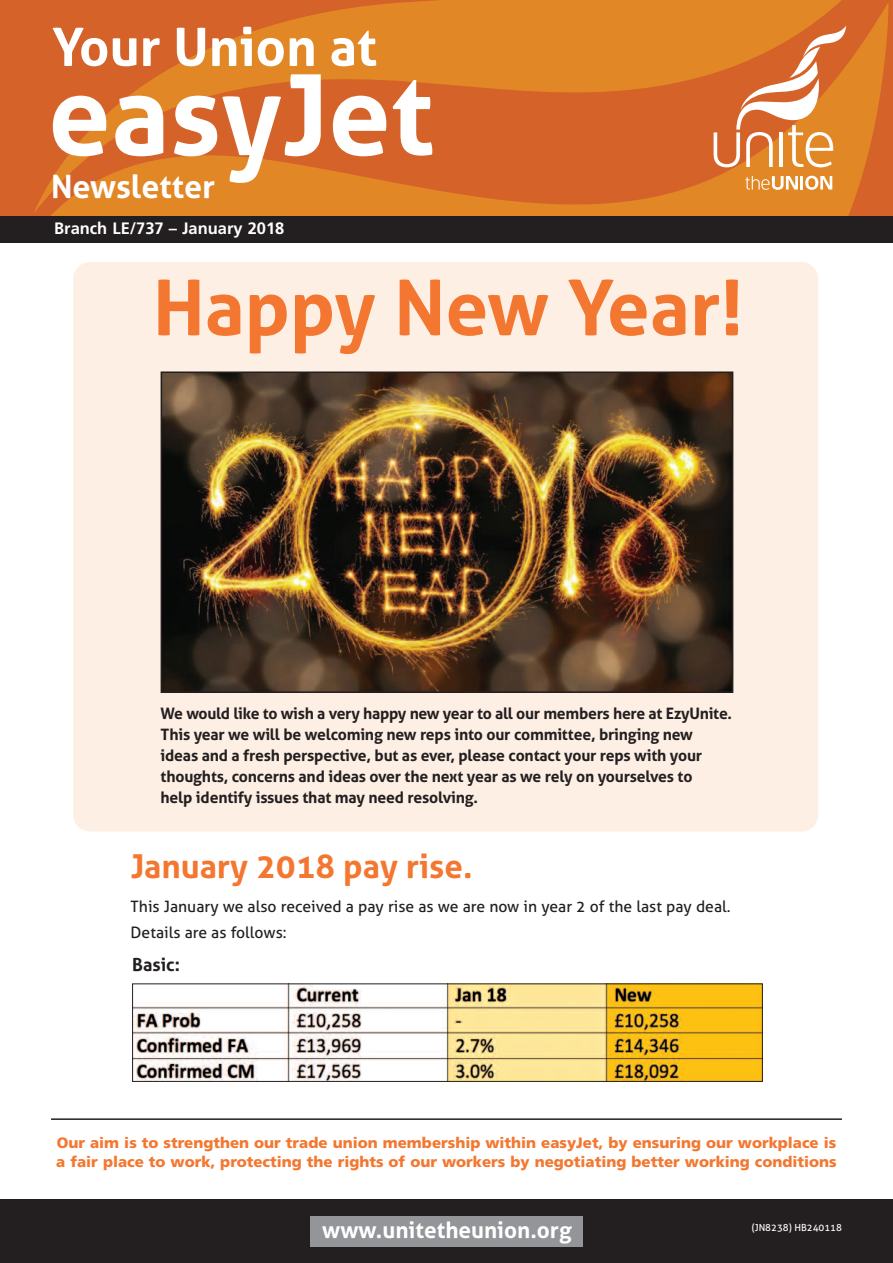
<style>
.page{position:relative;width:893px;height:1263px;background:#fff}
.page>*{position:absolute;margin:0;border:0;box-sizing:border-box;transform-origin:0 0}
.t1{font:700 112.2px "Aller";color:#fff}
.t2{font:700 76.5px "Aller";color:#f37730}
.t3{font:700 52.5px "Aller";color:#fff}
.t4{font:700 33px "Aller";color:#f37730}
.t5{font:700 32.25px "Aller";color:#fff}
.t6{font:700 22.5px "Aller";color:#fff}
.t7{font:700 18px "Aller";color:#231f20}
.t8{font:700 16.5px "Frutiger";color:#fff}
.t9{font:700 15.75px/21px "Aller";letter-spacing:-.01em;color:#231f20}
.t10{font:15.75px/26px "Aller";color:#231f20}
.t11{font:900 15px/19.5px "Frutiger";color:#f37730}
.t12{font:9.75px "Aller";color:#fff}
</style>
<div class="page">
<div style="left:73px;top:262px;width:745px;height:569px;background:#fdefe3;border-radius:17px"></div>
<div style="left:0;top:1199px;width:893px;height:64px;background:#231f20"></div>
<div style="left:311px;top:1216px;width:272px;height:30px;background:#939598"></div>
<svg style="left:0;top:2px;width:889px;height:214px;background:#da7327"></svg>
<hr style="left:800px;top:176px;width:3px;height:14px;background:#fff">
<svg style="left:805px;top:176px;width:27px;height:14px"></svg>
<svg style="left:745px;top:176px;width:53px;height:14px"></svg>
<svg style="left:714px;top:26px;width:132px;height:141px"></svg>
<div style="left:0;top:216px;width:893px;height:27px;background:#231f20"></div>
<hr style="left:51px;top:1118px;width:791px;height:2px;background:#231f20">
<img style="left:164px;top:374px;width:566px;height:316px">
<div style="left:161px;top:371px;width:572px;height:322px;border:2px solid #231f20"></div>
<img style="left:134px;top:985px;width:627px;height:95px">
<div style="left:132px;top:983px;width:631px;height:99px;border:1px solid #231f20"></div>
<h3 class="t3" style="left:52px;top:15px;width:326px">Your Union at</h3>
<h1 class="t1" style="left:48px;top:46px;width:387px">easyJet</h1>
<h3 class="t5" style="left:51px;top:167px;width:166px">Newsletter</h3>
<p class="t8" style="left:54px;top:222px;width:232px">Branch LE/737 – January 2018</p>
<h2 class="t2" style="left:153px;top:261px;width:592px">Happy New Year!</h2>
<p class="t9" style="left:161px;top:703px;width:573px">We would like to wish a very happy new year to all our members here at EzyUnite.<br>This year we will be welcoming new reps into our committee, bringing new ideas and a fresh perspective, but as ever, please contact your reps with your thoughts, concerns and ideas over the next year as we rely on yourselves to<br>help identify issues that may need resolving.</p>
<h3 class="t4" style="left:131px;top:846px;width:343px">January 2018 pay rise.</h3>
<p class="t10" style="left:131px;top:894px;width:601px">This January we also received a pay rise as we are now in year 2 of the last pay deal.<br>Details are as follows:</p>
<p class="t7" style="left:132px;top:954px;width:49px">Basic:</p>
<p class="t11" style="left:56px;top:1134px;width:782px">Our aim is to strengthen our trade union membership within easyJet, by ensuring our workplace is a fair place to work, protecting the rights of our workers by negotiating better working conditions</p>
<h3 class="t6" style="left:322px;top:1216px;width:251px">www.unitetheunion.org</h3>
<p class="t12" style="left:752px;top:1221px;width:92px">(JN8238) HB240118</p>
</div>
